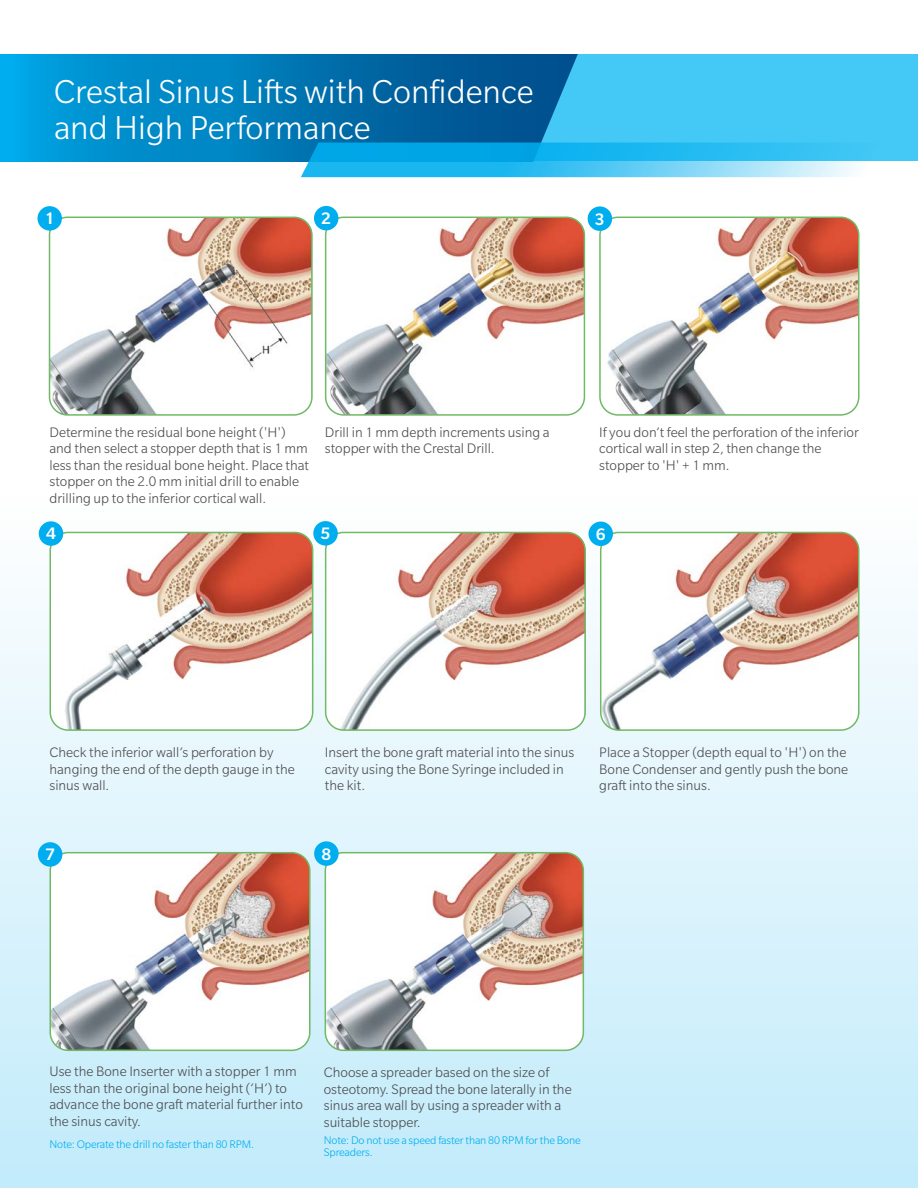
<style>
.page{position:relative;width:918px;height:1188px;background:#fff}
.page>*{position:absolute;margin:0;border:0;box-sizing:border-box;transform-origin:0 0}
.t1{font:300 36px/36px "Slate Pro";color:#fff}
.t2{font:500 18.15px "Slate Pro";color:#fff}
.t3{font:300 15px/16.5px "Slate Pro";color:#4d4d4f}
.t4{font:300 12px/12px "Slate Pro";letter-spacing:-.015em;color:#00aeef}
</style>
<div class="page">
<div style="left:0;top:0;width:918px;height:1188px;background:linear-gradient(to bottom,#fff,#caeefb)"></div>
<img style="left:50px;top:532px;width:263px;height:198px">
<div style="left:50px;top:532px;width:263px;height:199px;border:2px solid #70b965;border-radius:18px"></div>
<img style="left:326px;top:532px;width:259px;height:198px">
<div style="left:325px;top:532px;width:261px;height:199px;border:2px solid #70b965;border-radius:18px"></div>
<img style="left:50px;top:853px;width:260px;height:197px">
<div style="left:50px;top:852px;width:261px;height:199px;border:2px solid #70b965;border-radius:18px"></div>
<img style="left:601px;top:532px;width:258px;height:198px">
<div style="left:600px;top:532px;width:260px;height:199px;border:2px solid #70b965;border-radius:18px"></div>
<img style="left:325px;top:853px;width:258px;height:197px">
<div style="left:325px;top:852px;width:259px;height:199px;border:2px solid #70b965;border-radius:18px"></div>
<div style="left:0;top:54px;width:918px;height:107px;background:#44c8f5"></div>
<svg style="left:0;top:54px;width:578px;height:108px;background:#017cb9"></svg>
<svg style="left:301px;top:143px;width:617px;height:34px"></svg>
<img style="left:50px;top:217px;width:262px;height:198px">
<div style="left:49px;top:217px;width:264px;height:199px;border:2px solid #70b965;border-radius:18px"></div>
<img style="left:326px;top:217px;width:258px;height:198px">
<div style="left:325px;top:217px;width:260px;height:199px;border:2px solid #70b965;border-radius:18px"></div>
<img style="left:600px;top:217px;width:259px;height:198px">
<div style="left:599px;top:217px;width:261px;height:199px;border:2px solid #70b965;border-radius:18px"></div>
<div style="left:37px;top:206px;width:25px;height:25px;background:#00aeef;border-radius:50%"></div>
<div style="left:314px;top:206px;width:24px;height:24px;background:#00aeef;border-radius:50%"></div>
<div style="left:588px;top:206px;width:24px;height:25px;background:#00aeef;border-radius:50%"></div>
<div style="left:39px;top:521px;width:24px;height:25px;background:#00aeef;border-radius:50%"></div>
<div style="left:313px;top:521px;width:25px;height:25px;background:#00aeef;border-radius:50%"></div>
<div style="left:588px;top:522px;width:25px;height:24px;background:#00aeef;border-radius:50%"></div>
<div style="left:38px;top:842px;width:24px;height:25px;background:#00aeef;border-radius:50%"></div>
<div style="left:314px;top:841px;width:25px;height:25px;background:#00aeef;border-radius:50%"></div>
<h1 class="t1" style="left:54px;top:73px;width:482px">Crestal Sinus Lifts with Confidence and High Performance</h1>
<p class="t2" style="left:45px;top:209px;width:11px">1</p>
<p class="t2" style="left:321px;top:209px;width:11px">2</p>
<p class="t2" style="left:595px;top:209px;width:11px">3</p>
<p class="t3" style="left:50px;top:424px;width:261px">Determine the residual bone height ('H') and then select a stopper depth that is 1 mm less than the residual bone height. Place that stopper on the 2.0 mm initial drill to enable drilling up to the inferior cortical wall.</p>
<p class="t3" style="left:325px;top:424px;width:226px">Drill in 1 mm depth increments using a stopper with the Crestal Drill.</p>
<p class="t3" style="left:599px;top:424px;width:261px">If you don’t feel the perforation of the inferior cortical wall in step 2, then change the stopper to 'H' + 1 mm.</p>
<p class="t2" style="left:46px;top:524px;width:11px">4</p>
<p class="t2" style="left:321px;top:524px;width:11px">5</p>
<p class="t2" style="left:596px;top:524px;width:11px">6</p>
<p class="t3" style="left:50px;top:744px;width:247px">Check the inferior wall’s perforation by hanging the end of the depth gauge in the sinus wall.</p>
<p class="t3" style="left:325px;top:744px;width:251px">Insert the bone graft material into the sinus cavity using the Bone Syringe included in the kit.</p>
<p class="t2" style="left:45px;top:845px;width:11px">7</p>
<p class="t2" style="left:321px;top:844px;width:11px">8</p>
<p class="t3" style="left:599px;top:744px;width:251px">Place a Stopper (depth equal to 'H') on the<br>Bone Condenser and gently push the bone graft into the sinus.</p>
<p class="t3" style="left:50px;top:1063px;width:255px">Use the Bone Inserter with a stopper 1 mm less than the original bone height (‘H’) to advance the bone graft material further into the sinus cavity.</p>
<p class="t4" style="left:50px;top:1138px;width:206px">Note: Operate the drill no faster than 80 RPM.</p>
<p class="t3" style="left:324px;top:1064px;width:249px">Choose a spreader based on the size of osteotomy. Spread the bone laterally in the sinus area wall by using a spreader with a suitable stopper.</p>
<p class="t4" style="left:324px;top:1135px;width:258px">Note: Do not use a speed faster than 80 RPM for the Bone<br>Spreaders.</p>
</div>
